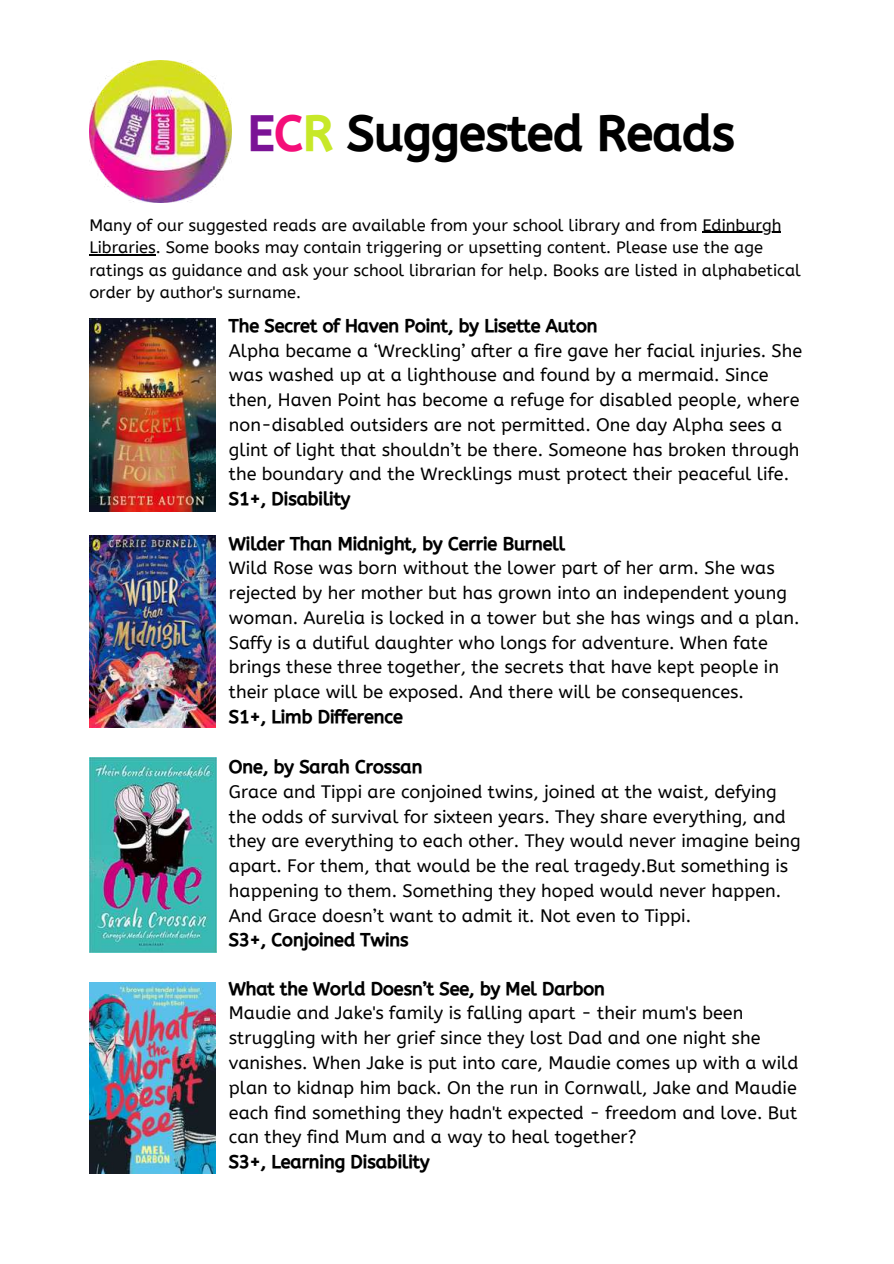
<style>
.page{position:relative;width:894px;height:1264px;background:#fff}
.page>*{position:absolute;margin:0;border:0;box-sizing:border-box;transform-origin:0 0}
.t1{font:48px "CA Generated";color:#000}
.t2{font:18px/24.8px "A Bee Zee";color:#000}
.t3{font:18px "CA Generated";color:#000}
.t4{font:16.5px/22.5px "A Bee Zee";color:#000}
.s1{color:#7b1396}
.s2{color:#f40e79}
.s3{color:#c7e828}
</style>
<div class="page">
<img style="left:89px;top:61px;width:142px;height:142px">
<img style="left:89px;top:758px;width:127px;height:194px">
<img style="left:89px;top:982px;width:126px;height:191px">
<img style="left:89px;top:535px;width:126px;height:193px">
<img style="left:89px;top:319px;width:126px;height:192px">
<hr style="left:702px;top:232px;width:79px;height:1px;background:#000">
<hr style="left:89px;top:254px;width:67px;height:1px;background:#000">
<h1 class="t1" style="left:248px;top:106px;width:488px"><span class="s1">E</span><span class="s2">C</span><span class="s3">R</span> Suggested Reads</h1>
<p class="t4" style="left:89px;top:214px;width:712px">Many of our suggested reads are available from your school library and from Edinburgh Libraries. Some books may contain triggering or upsetting content. Please use the age ratings as guidance and ask your school librarian for help. Books are listed in alphabetical order by author's surname.</p>
<p class="t3" style="left:229px;top:315px;width:370px">The Secret of Haven Point, by Lisette Auton</p>
<p class="t2" style="left:229px;top:338px;width:574px">Alpha became a 8Wreckling9 after a fire gave her facial injuries. She was washed up at a lighthouse and found by a mermaid. Since then, Haven Point has become a refuge for disabled people, where non-disabled outsiders are not permitted. One day Alpha sees a glint of light that shouldn9t be there. Someone has broken through the boundary and the Wrecklings must protect their peaceful life.</p>
<p class="t3" style="left:229px;top:488px;width:123px">S1+, Disability</p>
<p class="t3" style="left:229px;top:533px;width:337px">Wilder Than Midnight, by Cerrie Burnell</p>
<p class="t2" style="left:229px;top:556px;width:572px">Wild Rose was born without the lower part of her arm. She was rejected by her mother but has grown into an independent young woman. Aurelia is locked in a tower but she has wings and a plan.<br>Saffy is a dutiful daughter who longs for adventure. When fate brings these three together, the secrets that have kept people in their place will be exposed. And there will be consequences.</p>
<p class="t3" style="left:229px;top:706px;width:175px">S1+, Limb Difference</p>
<p class="t3" style="left:229px;top:756px;width:195px">One, by Sarah Crossan</p>
<p class="t2" style="left:229px;top:779px;width:573px">Grace and Tippi are conjoined twins, joined at the waist, defying the odds of survival for sixteen years. They share everything, and they are everything to each other. They would never imagine being apart. For them, that would be the real tragedy.But something is happening to them. Something they hoped would never happen.<br>And Grace doesn9t want to admit it. Not even to Tippi.</p>
<p class="t3" style="left:229px;top:929px;width:181px">S3+, Conjoined Twins</p>
<p class="t3" style="left:229px;top:978px;width:377px">What the World Doesn’t See, by Mel Darbon</p>
<p class="t2" style="left:229px;top:1001px;width:571px">Maudie and Jake's family is falling apart - their mum's been struggling with her grief since they lost Dad and one night she vanishes. When Jake is put into care, Maudie comes up with a wild plan to kidnap him back. On the run in Cornwall, Jake and Maudie each find something they hadn't expected - freedom and love. But can they find Mum and a way to heal together?</p>
<p class="t3" style="left:229px;top:1151px;width:202px">S3+, Learning Disability</p>
</div>
